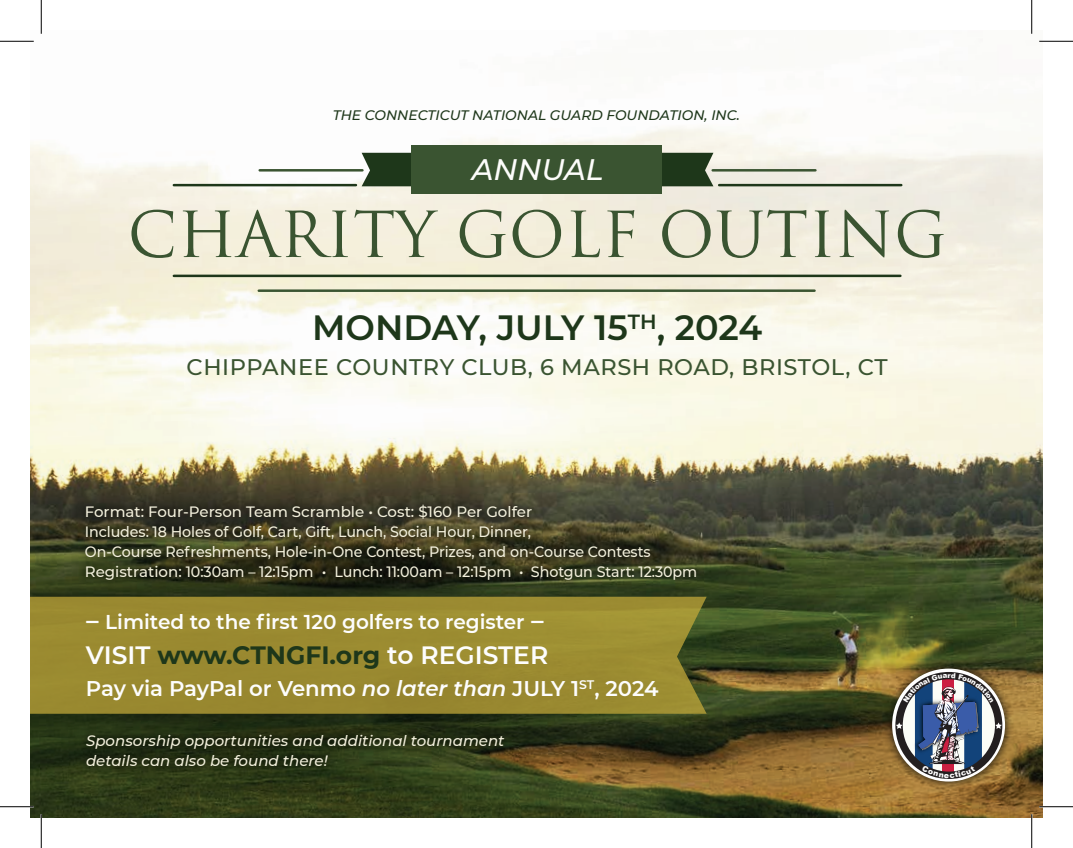
<style>
.page{position:relative;width:1073px;height:848px;background:#fff}
.page>*{position:absolute;margin:0;border:0;box-sizing:border-box;transform-origin:0 0}
.t1{font:61.62px "Trajan Pro 3";color:#3a5431}
.t2{font:600 35px "Montserrat";color:#1e371a}
.t3{font:italic 500 29.62px "Montserrat";color:#fdfdfb}
.t4{font:600 25px "Montserrat";color:#fdfdfd}
.t5{font:500 22.5px "Montserrat";letter-spacing:.025em;color:#3a5431}
.t6{font:600 21.25px "Montserrat";color:#fdfdfd}
.t7{font:600 20px "Montserrat";color:#fdfdfd}
.t8{font:500 15px/20px "Montserrat";letter-spacing:-.005em;color:#f3f0dc}
.t9{font:italic 500 15px/20px "Montserrat";color:#f3f0dc}
.t10{font:italic 500 13.75px "Montserrat";color:#1e371a}
.s1{font-weight:800}
.s2{font-weight:700;color:#1e371a}
.s3{font-style:italic}
</style>
<div class="page">
<img style="left:30px;top:30px;width:1012px;height:788px">
<svg style="left:30px;top:525px;width:636px;height:269px"></svg>
<div style="left:30px;top:596px;width:676px;height:117px;background:#9a8930"></div>
<img style="left:880px;top:657px;width:137px;height:136px">
<svg style="left:892px;top:668px;width:113px;height:113px"></svg>
<img style="left:74px;top:722px;width:596px;height:81px">
<hr style="left:260px;top:169px;width:102px;height:2px;background:#3a5431">
<hr style="left:174px;top:184px;width:182px;height:2px;background:#1e371a">
<hr style="left:259px;top:289px;width:555px;height:3px;background:#3a5431">
<hr style="left:174px;top:274px;width:726px;height:3px;background:#1e371a">
<svg style="left:361px;top:153px;width:50px;height:33px"></svg>
<svg style="left:662px;top:153px;width:51px;height:33px"></svg>
<div style="left:411px;top:145px;width:251px;height:49px;background:#3a5431"></div>
<hr style="left:712px;top:169px;width:103px;height:2px;background:#3a5431">
<hr style="left:719px;top:184px;width:182px;height:2px;background:#1e371a">
<img style="left:73px;top:493px;width:656px;height:141px">
<hr style="left:0;top:40px;width:34px;height:2px;background:#fff">
<hr style="left:1039px;top:40px;width:33px;height:2px;background:#fff">
<hr style="left:0;top:805px;width:34px;height:2px;background:#fff">
<hr style="left:1039px;top:805px;width:33px;height:2px;background:#fff">
<hr style="left:40px;top:0;width:2px;height:34px;background:#fff">
<hr style="left:40px;top:814px;width:2px;height:34px;background:#fff">
<hr style="left:1030px;top:0;width:2px;height:34px;background:#fff">
<hr style="left:1030px;top:814px;width:2px;height:34px;background:#fff">
<hr style="left:0;top:41px;width:34px;height:1px;background:#000">
<hr style="left:1039px;top:41px;width:33px;height:1px;background:#000">
<hr style="left:0;top:806px;width:34px;height:1px;background:#000">
<hr style="left:1039px;top:806px;width:33px;height:1px;background:#000">
<hr style="left:41px;top:0;width:1px;height:34px;background:#000">
<hr style="left:41px;top:814px;width:1px;height:34px;background:#000">
<hr style="left:1031px;top:0;width:1px;height:34px;background:#000">
<hr style="left:1031px;top:814px;width:1px;height:34px;background:#000">
<svg style="left:895px;top:672px;width:107px;height:106px"></svg>
<p class="t10" style="left:333px;top:106px;width:409px">THE CONNECTICUT NATIONAL GUARD FOUNDATION, INC.</p>
<h3 class="t3" style="left:471px;top:148px;width:133px">ANNUAL</h3>
<h1 class="t1" style="left:127px;top:192px;width:821px">CHARITY GOLF OUTING</h1>
<h2 class="t2" style="left:312px;top:303px;width:451px">MONDAY, JULY 15<sup>TH</sup>, 2024</h2>
<h3 class="t5" style="left:187px;top:351px;width:702px">CHIPPANEE COUNTRY CLUB, 6 MARSH ROAD, BRISTOL, CT</h3>
<p class="t8" style="left:85px;top:501px;width:614px">Format: Four-Person Team Scramble • Cost: $160 Per Golfer<br>Includes: 18 Holes of Golf, Cart, Gift, Lunch, Social Hour, Dinner,<br>On-Course Refreshments, Hole-in-One Contest, Prizes, and on-Course Contests Registration: 10:30am – 12:15pm • Lunch: 11:00am – 12:15pm • Shotgun Start: 12:30pm</p>
<h3 class="t7" style="left:85px;top:607px;width:460px"><span class="s1">‒</span> Limited to the first 120 golfers to register <span class="s1">‒</span></h3>
<h3 class="t4" style="left:86px;top:637px;width:464px">VISIT <span class="s2">www.CTNGFI.org</span> to REGISTER</h3>
<h3 class="t6" style="left:86px;top:673px;width:574px">Pay via PayPal or Venmo <span class="s3">no later than</span> JULY 1<sup>ST</sup>, 2024</h3>
<p class="t9" style="left:86px;top:730px;width:420px">Sponsorship opportunities and additional tournament details can also be found there!</p>
</div>
